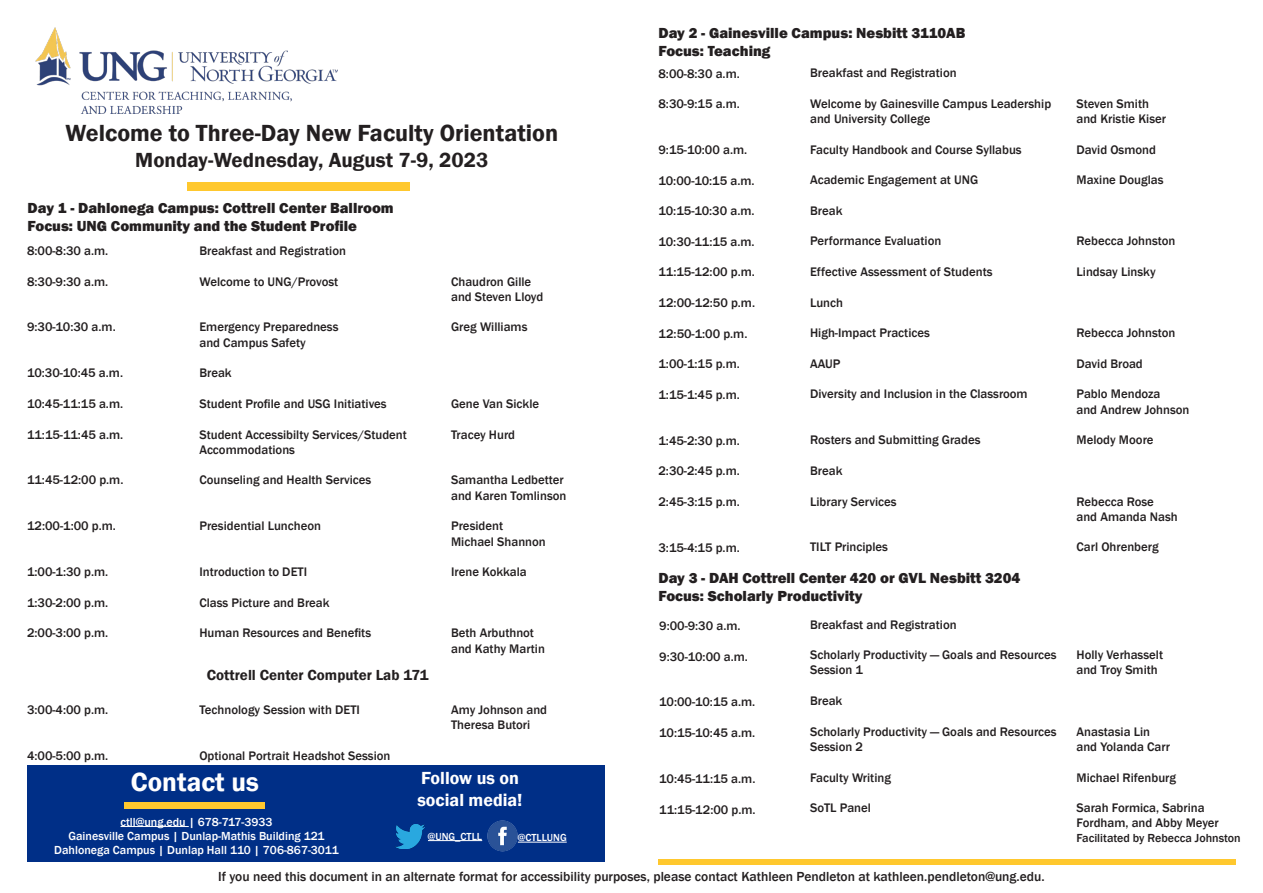
<style>
.page{position:relative;width:1263px;height:893px;background:#fff}
.page>*{position:absolute;margin:0;border:0;box-sizing:border-box;transform-origin:0 0}
.t1{font:600 27px "Franklin Gothic";color:#fff}
.t2{font:600 24px "Franklin Gothic";color:#231f20}
.t3{font:600 21px "Franklin Gothic";color:#231f20}
.t4{font:600 18px/21.6px "Franklin Gothic";color:#fff}
.t5{font:800 15px/18px "Franklin Gothic";color:#231f20}
.t6{font:600 15px "Franklin Gothic";color:#231f20}
.t7{font:500 13.5px "Franklin Gothic";color:#231f20}
.t8{font:500 12.75px/15.3px "Franklin Gothic";color:#231f20}
.t9{font:500 12px "Franklin Gothic";color:#fff}
.t10{font:500 12px "Franklin Gothic";color:#231f20}
.t11{font:500 10.5px "Franklin Gothic";color:#fff}
</style>
<div class="page">
<div style="left:658px;top:859px;width:578px;height:6px;background:#ffc82e"></div>
<div style="left:27px;top:765px;width:577px;height:97px;background:#002f87"></div>
<img style="left:36px;top:27px;width:301px;height:87px">
<hr style="left:121px;top:826px;width:68px;height:1px;background:#fff">
<div style="left:125px;top:802px;width:140px;height:6px;background:#ffc82e"></div>
<img style="left:395px;top:824px;width:30px;height:24px">
<hr style="left:428px;top:840px;width:54px;height:1px;background:#fff">
<hr style="left:518px;top:842px;width:49px;height:1px;background:#fff">
<img style="left:487px;top:820px;width:34px;height:32px">
<div style="left:187px;top:182px;width:223px;height:9px;background:#ffc82e"></div>
<p class="t5" style="left:658px;top:23px;width:308px">Day 2 - Gainesville Campus: Nesbitt 3110AB<br>Focus: Teaching</p>
<p class="t8" style="left:810px;top:65px;width:148px">Breakfast and Registration</p>
<p class="t8" style="left:810px;top:96px;width:243px">Welcome by Gainesville Campus Leadership</p>
<p class="t8" style="left:810px;top:111px;width:122px">and University College</p>
<p class="t8" style="left:810px;top:142px;width:213px">Faculty Handbook and Course Syllabus</p>
<p class="t8" style="left:810px;top:172px;width:170px">Academic Engagement at UNG</p>
<p class="t8" style="left:810px;top:203px;width:34px">Break</p>
<p class="t8" style="left:810px;top:234px;width:133px">Performance Evaluation</p>
<p class="t8" style="left:810px;top:264px;width:184px">Effective Assessment of Students</p>
<p class="t8" style="left:810px;top:295px;width:34px">Lunch</p>
<p class="t8" style="left:810px;top:325px;width:121px">High-Impact Practices</p>
<p class="t8" style="left:810px;top:356px;width:32px">AAUP</p>
<p class="t8" style="left:810px;top:387px;width:219px">Diversity and Inclusion in the Classroom</p>
<p class="t8" style="left:810px;top:433px;width:172px">Rosters and Submitting Grades</p>
<p class="t8" style="left:810px;top:463px;width:34px">Break</p>
<p class="t8" style="left:810px;top:494px;width:88px">Library Services</p>
<p class="t8" style="left:810px;top:540px;width:79px">TILT Principles</p>
<p class="t8" style="left:658px;top:66px;width:83px">8:00-8:30 a.m.</p>
<p class="t8" style="left:658px;top:96px;width:83px">8:30-9:15 a.m.</p>
<p class="t8" style="left:658px;top:142px;width:90px">9:15-10:00 a.m.</p>
<p class="t8" style="left:658px;top:173px;width:98px">10:00-10:15 a.m.</p>
<p class="t8" style="left:658px;top:203px;width:98px">10:15-10:30 a.m.</p>
<p class="t8" style="left:658px;top:234px;width:98px">10:30-11:15 a.m.</p>
<p class="t8" style="left:658px;top:265px;width:98px">11:15-12:00 p.m.</p>
<p class="t8" style="left:658px;top:295px;width:98px">12:00-12:50 p.m.</p>
<p class="t8" style="left:658px;top:326px;width:90px">12:50-1:00 p.m.</p>
<p class="t8" style="left:658px;top:356px;width:83px">1:00-1:15 p.m.</p>
<p class="t8" style="left:658px;top:387px;width:83px">1:15-1:45 p.m.</p>
<p class="t8" style="left:658px;top:433px;width:83px">1:45-2:30 p.m.</p>
<p class="t8" style="left:658px;top:464px;width:83px">2:30-2:45 p.m.</p>
<p class="t8" style="left:658px;top:494px;width:83px">2:45-3:15 p.m.</p>
<p class="t8" style="left:658px;top:540px;width:83px">3:15-4:15 p.m.</p>
<p class="t2" style="left:65px;top:119px;width:494px">Welcome to Three-Day New Faculty Orientation</p>
<p class="t3" style="left:135px;top:147px;width:355px">Monday-Wednesday, August 7-9, 2023</p>
<p class="t5" style="left:28px;top:199px;width:368px">Day 1 - Dahlonega Campus: Cottrell Center Ballroom<br>Focus: UNG Community and the Student Profile</p>
<p class="t8" style="left:199px;top:243px;width:148px">Breakfast and Registration</p>
<p class="t8" style="left:199px;top:274px;width:140px">Welcome to UNG/Provost</p>
<p class="t8" style="left:199px;top:320px;width:141px">Emergency Preparedness and Campus Safety</p>
<p class="t8" style="left:199px;top:366px;width:34px">Break</p>
<p class="t8" style="left:199px;top:396px;width:189px">Student Profile and USG Initiatives</p>
<p class="t8" style="left:199px;top:427px;width:209px">Student Accessibilty Services/Student<br>Accommodations</p>
<p class="t8" style="left:199px;top:473px;width:173px">Counseling and Health Services</p>
<p class="t8" style="left:199px;top:519px;width:123px">Presidential Luncheon</p>
<p class="t8" style="left:199px;top:564px;width:109px">Introduction to DETI</p>
<p class="t8" style="left:199px;top:595px;width:132px">Class Picture and Break</p>
<p class="t8" style="left:199px;top:626px;width:173px">Human Resources and Benefits</p>
<p class="t8" style="left:27px;top:243px;width:83px">8:00-8:30 a.m.</p>
<p class="t8" style="left:27px;top:274px;width:83px">8:30-9:30 a.m.</p>
<p class="t8" style="left:27px;top:320px;width:90px">9:30-10:30 a.m.</p>
<p class="t8" style="left:27px;top:366px;width:98px">10:30-10:45 a.m.</p>
<p class="t8" style="left:27px;top:396px;width:98px">10:45-11:15 a.m.</p>
<p class="t8" style="left:27px;top:427px;width:98px">11:15-11:45 a.m.</p>
<p class="t8" style="left:27px;top:473px;width:98px">11:45-12:00 p.m.</p>
<p class="t8" style="left:27px;top:519px;width:90px">12:00-1:00 p.m.</p>
<p class="t8" style="left:27px;top:564px;width:83px">1:00-1:30 p.m.</p>
<p class="t8" style="left:27px;top:595px;width:83px">1:30-2:00 p.m.</p>
<p class="t8" style="left:27px;top:626px;width:83px">2:00-3:00 p.m.</p>
<p class="t8" style="left:451px;top:274px;width:94px">Chaudron Gille and Steven Lloyd</p>
<p class="t8" style="left:451px;top:320px;width:78px">Greg Williams</p>
<p class="t8" style="left:451px;top:396px;width:90px">Gene Van Sickle</p>
<p class="t8" style="left:451px;top:427px;width:66px">Tracey Hurd</p>
<p class="t8" style="left:451px;top:473px;width:117px">Samantha Ledbetter and Karen Tomlinson</p>
<p class="t8" style="left:451px;top:519px;width:96px">President<br>Michael Shannon</p>
<p class="t8" style="left:451px;top:564px;width:77px">Irene Kokkala</p>
<p class="t5" style="left:658px;top:569px;width:363px">Day 3 - DAH Cottrell Center 420 or GVL Nesbitt 3204<br>Focus: Scholarly Productivity</p>
<p class="t8" style="left:810px;top:617px;width:148px">Breakfast and Registration</p>
<p class="t8" style="left:810px;top:647px;width:248px">Scholarly Productivity — Goals and Resources<br>Session 1</p>
<p class="t8" style="left:810px;top:693px;width:34px">Break</p>
<p class="t8" style="left:810px;top:724px;width:248px">Scholarly Productivity — Goals and Resources<br>Session 2</p>
<p class="t8" style="left:810px;top:770px;width:82px">Faculty Writing</p>
<p class="t8" style="left:810px;top:800px;width:62px">SoTL Panel</p>
<p class="t8" style="left:659px;top:618px;width:83px">9:00-9:30 a.m.</p>
<p class="t8" style="left:659px;top:649px;width:90px">9:30-10:00 a.m.</p>
<p class="t8" style="left:659px;top:695px;width:98px">10:00-10:15 a.m.</p>
<p class="t8" style="left:659px;top:725px;width:98px">10:15-10:45 a.m.</p>
<p class="t8" style="left:659px;top:771px;width:98px">10:45-11:15 a.m.</p>
<p class="t8" style="left:659px;top:802px;width:98px">11:15-12:00 p.m.</p>
<p class="t8" style="left:451px;top:626px;width:84px">Beth Arbuthnot</p>
<p class="t8" style="left:451px;top:641px;width:95px">and Kathy Martin</p>
<p class="t6" style="left:207px;top:665px;width:223px">Cottrell Center Computer Lab 171</p>
<p class="t8" style="left:27px;top:702px;width:83px">3:00-4:00 p.m.</p>
<p class="t8" style="left:27px;top:748px;width:83px">4:00-5:00 p.m.</p>
<p class="t8" style="left:199px;top:702px;width:162px">Technology Session with DETI</p>
<p class="t8" style="left:199px;top:748px;width:193px">Optional Portrait Headshot Session</p>
<p class="t8" style="left:451px;top:702px;width:98px">Amy Johnson and</p>
<p class="t8" style="left:451px;top:717px;width:81px">Theresa Butori</p>
<p class="t1" style="left:131px;top:765px;width:130px">Contact us</p>
<p class="t4" style="left:417px;top:768px;width:107px">Follow us on social media!</p>
<p class="t11" style="left:428px;top:830px;width:56px">@UNG_CTLL</p>
<p class="t11" style="left:518px;top:831px;width:50px">@CTLLUNG</p>
<p class="t7" style="left:218px;top:868px;width:828px">If you need this document in an alternate format for accessibility purposes, please contact Kathleen Pendleton at kathleen.pendleton@ung.edu.</p>
<p class="t9" style="left:121px;top:814px;width:154px">ctll@ung.edu | 678-717-3933</p>
<p class="t9" style="left:68px;top:829px;width:258px">Gainesville Campus | Dunlap-Mathis Building 121</p>
<p class="t9" style="left:54px;top:843px;width:286px">Dahlonega Campus | Dunlap Hall 110 | 706-867-3011</p>
<p class="t8" style="left:1076px;top:96px;width:91px">Steven Smith and Kristie Kiser</p>
<p class="t8" style="left:1076px;top:142px;width:81px">David Osmond</p>
<p class="t8" style="left:1076px;top:172px;width:89px">Maxine Douglas</p>
<p class="t8" style="left:1076px;top:234px;width:100px">Rebecca Johnston</p>
<p class="t8" style="left:1076px;top:264px;width:81px">Lindsay Linsky</p>
<p class="t8" style="left:1076px;top:325px;width:100px">Rebecca Johnston</p>
<p class="t8" style="left:1076px;top:356px;width:68px">David Broad</p>
<p class="t8" style="left:1076px;top:387px;width:114px">Pablo Mendoza<br>and Andrew Johnson</p>
<p class="t8" style="left:1076px;top:433px;width:79px">Melody Moore</p>
<p class="t8" style="left:1076px;top:494px;width:103px">Rebecca Rose and Amanda Nash</p>
<p class="t8" style="left:1076px;top:540px;width:84px">Carl Ohrenberg</p>
<p class="t8" style="left:1076px;top:647px;width:88px">Holly Verhasselt and Troy Smith</p>
<p class="t8" style="left:1076px;top:724px;width:95px">Anastasia Lin and Yolanda Carr</p>
<p class="t8" style="left:1076px;top:770px;width:101px">Michael Rifenburg</p>
<p class="t8" style="left:1076px;top:800px;width:130px">Sarah Formica, Sabrina</p>
<p class="t8" style="left:1076px;top:816px;width:144px">Fordham, and Abby Meyer</p>
<p class="t10" style="left:1076px;top:830px;width:166px">Facilitated by Rebecca Johnston</p>
</div>
